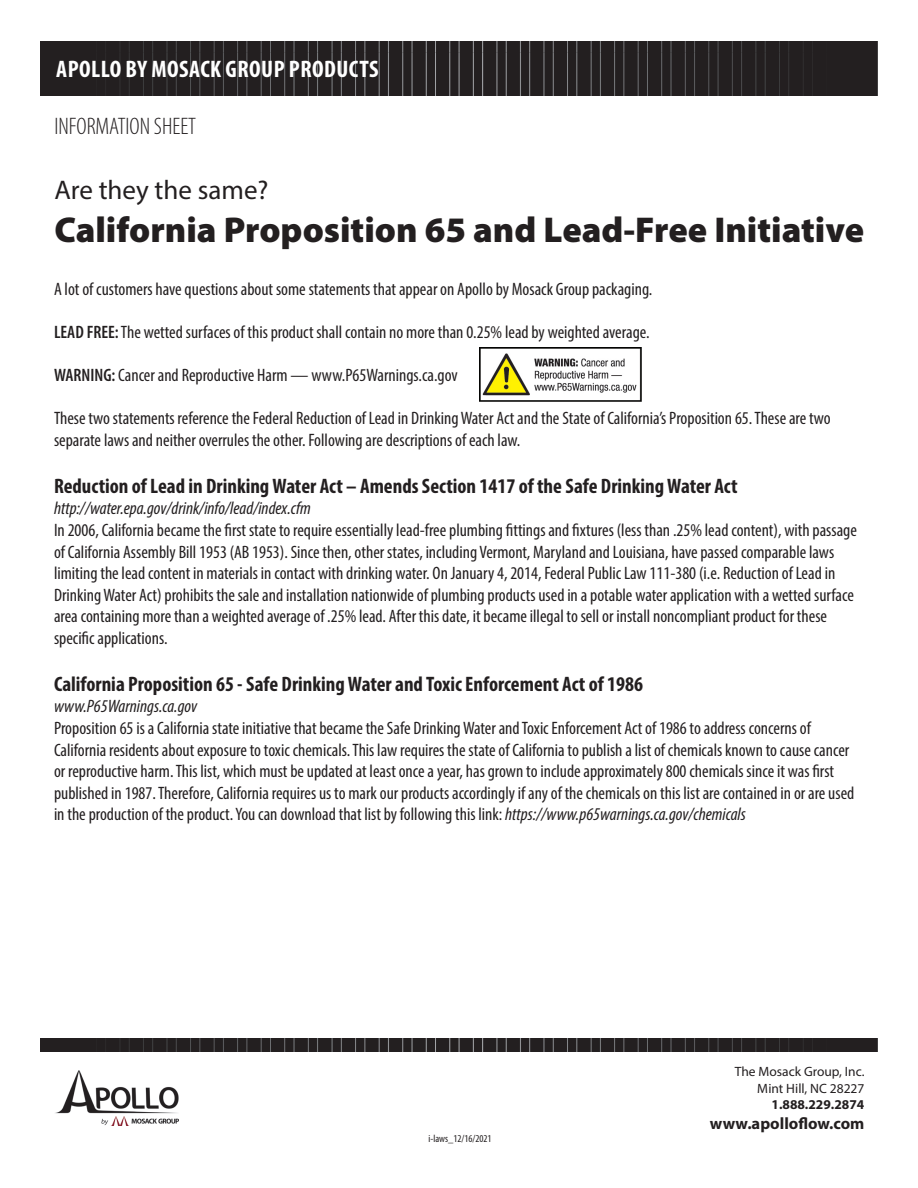
<style>
.page{position:relative;width:918px;height:1188px;background:#fff}
.page>*{position:absolute;margin:0;border:0;box-sizing:border-box;transform-origin:0 0}
.t1{font:900 36px "Myriad Pro";color:#231f20}
.t2{font:27px "Myriad Pro";color:#231f20}
.t3{font:700 condensed 24px "Myriad Pro";letter-spacing:.02em;color:#fff}
.t4{font:300 condensed 24px "Myriad Pro";color:#231f20}
.t5{font:700 condensed 21px "Myriad Pro";color:#231f20}
.t6{font:condensed 18px/21.6px "Myriad Pro";color:#231f20}
.t7{font:italic condensed 18px "Myriad Pro";color:#231f20}
.t8{font:700 16.5px "Myriad Pro";color:#231f20}
.t9{font:13.5px/16.2px "Myriad Pro";color:#231f20;text-align:right}
.t10{font:700 13.5px "Myriad Pro";color:#231f20}
.t11{font:condensed 10.5px "Myriad Pro";color:#231f20}
.s1{font-weight:600}
.s2{font-style:italic}
</style>
<div class="page">
<img style="left:40px;top:42px;width:837px;height:54px">
<img style="left:55px;top:1071px;width:123px;height:54px">
<img style="left:40px;top:1038px;width:837px;height:14px">
<img style="left:480px;top:347px;width:162px;height:55px">
<h3 class="t3" style="left:56px;top:54px;width:324px">APOLLO BY MOSACK GROUP PRODUCTS</h3>
<h3 class="t4" style="left:54px;top:112px;width:143px">INFORMATION SHEET</h3>
<h2 class="t2" style="left:54px;top:173px;width:216px">Are they the same?</h2>
<h1 class="t1" style="left:54px;top:206px;width:811px">California Proposition 65 and Lead-Free Initiative</h1>
<p class="t6" style="left:54px;top:278px;width:600px">A lot of customers have questions about some statements that appear on Apollo by Mosack Group packaging.</p>
<p class="t6" style="left:54px;top:321px;width:597px"><span class="s1">LEAD FREE:</span> The wetted surfaces of this product shall contain no more than 0.25% lead by weighted average.</p>
<p class="t6" style="left:54px;top:364px;width:405px"><span class="s1">WARNING:</span> Cancer and Reproductive Harm — www.P65Warnings.ca.gov</p>
<p class="t6" style="left:54px;top:407px;width:778px">These two statements reference the Federal Reduction of Lead in Drinking Water Act and the State of California’s Proposition 65. These are two separate laws and neither overrules the other. Following are descriptions of each law.</p>
<p class="t5" style="left:54px;top:473px;width:685px">Reduction of Lead in Drinking Water Act – Amends Section 1417 of the Safe Drinking Water Act</p>
<p class="t7" style="left:54px;top:498px;width:258px">http://water.epa.gov/drink/info/lead/index.cfm</p>
<p class="t6" style="left:54px;top:519px;width:804px">In 2006, California became the first state to require essentially lead-free plumbing fittings and fixtures (less than .25% lead content), with passage of California Assembly Bill 1953 (AB 1953). Since then, other states, including Vermont, Maryland and Louisiana, have passed comparable laws limiting the lead content in materials in contact with drinking water. On January 4, 2014, Federal Public Law 111-380 (i.e. Reduction of Lead in Drinking Water Act) prohibits the sale and installation nationwide of plumbing products used in a potable water application with a wetted surface area containing more than a weighted average of .25% lead. After this date, it became illegal to sell or install noncompliant product for these specific applications.</p>
<p class="t5" style="left:54px;top:671px;width:591px">California Proposition 65 - Safe Drinking Water and Toxic Enforcement Act of 1986</p>
<p class="t7" style="left:54px;top:696px;width:145px">www.P65Warnings.ca.gov</p>
<p class="t6" style="left:54px;top:717px;width:802px">Proposition 65 is a California state initiative that became the Safe Drinking Water and Toxic Enforcement Act of 1986 to address concerns of California residents about exposure to toxic chemicals. This law requires the state of California to publish a list of chemicals known to cause cancer or reproductive harm. This list, which must be updated at least once a year, has grown to include approximately 800 chemicals since it was first published in 1987. Therefore, California requires us to mark our products accordingly if any of the chemicals on this list are contained in or are used in the production of the product. You can download that list by following this link: <span class="s2">https://www.p65warnings.ca.gov/chemicals</span></p>
<p class="t11" style="left:429px;top:1132px;width:65px">i-laws_12/16/2021</p>
<p class="t9" style="left:735px;top:1063px;width:131px">The Mosack Group, Inc.<br>Mint Hill, NC 28227</p>
<p class="t10" style="left:772px;top:1095px;width:94px">1.888.229.2874</p>
<p class="t8" style="left:710px;top:1112px;width:156px">www.apolloflow.com</p>
</div>
